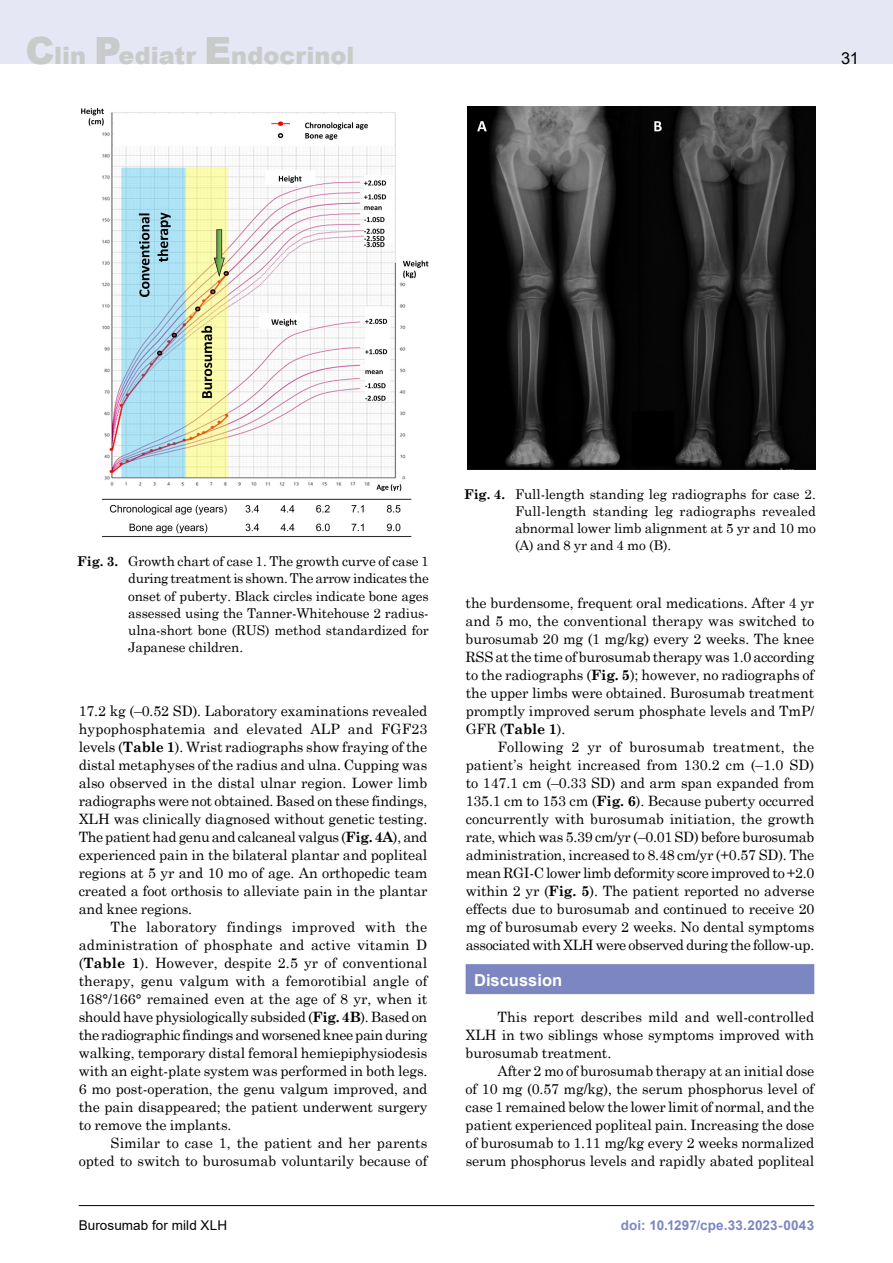
<style>
.page{position:relative;width:893px;height:1263px;background:#fff}
.page>*{position:absolute;margin:0;border:0;box-sizing:border-box;transform-origin:0 0}
.t1{font:900 24px "Arial";color:#c9caca}
.t2{font:700 16.5px "Arial";color:#fff}
.t3{font:16.5px "Arial";color:#000}
.t4{font:14.25px/18px "Century Schoolbook";letter-spacing:-.01em;color:#000;text-align:justify}
.t5{font:13.5px/17.2px "Century Schoolbook";letter-spacing:-.01em;color:#000;text-align:justify}
.t6{font:700 13.5px "Arial";letter-spacing:.015em;color:#7c86c1}
.t7{font:13.5px "Arial";letter-spacing:.005em;color:#000}
.s1{font-size:37.5px}
.s2{font-weight:700}
</style>
<div class="page">
<div style="left:0;top:0;width:893px;height:64px;background:#e6e7f4"></div>
<hr style="left:79px;top:1205px;width:735px;height:1px;background:#000">
<div style="left:466px;top:964px;width:348px;height:30px;background:#7c86c1"></div>
<img style="left:81px;top:107px;width:348px;height:430px">
<img style="left:467px;top:106px;width:349px;height:364px">
<h1 class="t1" style="left:26px;top:38px;width:330px"><span class="s1">C</span>lin <span class="s1">P</span>ediatr <span class="s1">E</span>ndocrinol</h1>
<p class="t3" style="left:841px;top:47px;width:19px">31</p>
<p class="t5" style="left:128px;top:551px;width:302px;text-indent:-51px"><span class="s2">Fig. 3.</span> Growth chart of case 1. The growth curve of case 1 during treatment is shown. The arrow indicates the onset of puberty. Black circles indicate bone ages assessed using the Tanner-Whitehouse 2 radius&shy;ulna-short bone (RUS) method standardized for Japanese children.</p>
<p class="t4" style="left:79px;top:700px;width:350px">17.2 kg (–0.52 SD). Laboratory examinations revealed hypophosphatemia and elevated ALP and FGF23 levels (<span class="s2">Table 1</span>). Wrist radiographs show fraying of the distal metaphyses of the radius and ulna. Cupping was also observed in the distal ulnar region. Lower limb radiographs were not obtained. Based on these findings, XLH was clinically diagnosed without genetic testing.<br>The patient had genu and calcaneal valgus (<span class="s2">Fig. 4A</span>), and experienced pain in the bilateral plantar and popliteal regions at 5 yr and 10 mo of age. An orthopedic team created a foot orthosis to alleviate pain in the plantar and knee regions.</p>
<p class="t4" style="left:79px;top:916px;width:350px;text-indent:32px">The laboratory findings improved with the administration of phosphate and active vitamin D (<span class="s2">Table 1</span>). However, despite 2.5 yr of conventional therapy, genu valgum with a femorotibial angle of 168°/166° remained even at the age of 8 yr, when it should have physiologically subsided (<span class="s2">Fig. 4B</span>). Based on the radiographic findings and worsened knee pain during walking, temporary distal femoral hemiepiphysiodesis with an eight-plate system was performed in both legs.<br>6 mo post-operation, the genu valgum improved, and the pain disappeared; the patient underwent surgery to remove the implants.</p>
<p class="t4" style="left:79px;top:1132px;width:350px;text-align:right">Similar to case 1, the patient and her parents opted to switch to burosumab voluntarily because of</p>
<p class="t7" style="left:79px;top:1216px;width:150px">Burosumab for mild XLH</p>
<p class="t5" style="left:515px;top:484px;width:302px;text-indent:-51px"><span class="s2">Fig. 4.</span> Full-length standing leg radiographs for case 2.<br>Full-length standing leg radiographs revealed abnormal lower limb alignment at 5 yr and 10 mo (A) and 8 yr and 4 mo (B).</p>
<p class="t4" style="left:466px;top:592px;width:350px">the burdensome, frequent oral medications. After 4 yr and 5 mo, the conventional therapy was switched to burosumab 20 mg (1 mg/kg) every 2 weeks. The knee RSS at the time of burosumab therapy was 1.0 according to the radiographs (<span class="s2">Fig. 5</span>); however, no radiographs of the upper limbs were obtained. Burosumab treatment promptly improved serum phosphate levels and TmP/ GFR (<span class="s2">Table 1</span>).</p>
<p class="t4" style="left:466px;top:736px;width:350px;text-indent:32px">Following 2 yr of burosumab treatment, the patient’s height increased from 130.2 cm (–1.0 SD) to 147.1 cm (–0.33 SD) and arm span expanded from 135.1 cm to 153 cm (<span class="s2">Fig. 6</span>). Because puberty occurred concurrently with burosumab initiation, the growth rate, which was 5.39 cm/yr (–0.01 SD) before burosumab administration, increased to 8.48 cm/yr (+0.57 SD). The mean RGI-C lower limb deformity score improved to +2.0 within 2 yr (<span class="s2">Fig. 5</span>). The patient reported no adverse effects due to burosumab and continued to receive 20 mg of burosumab every 2 weeks. No dental symptoms associated with XLH were observed during the follow-up.</p>
<p class="t2" style="left:474px;top:968px;width:90px">Discussion</p>
<p class="t4" style="left:466px;top:1006px;width:350px;text-indent:32px">This report describes mild and well-controlled XLH in two siblings whose symptoms improved with burosumab treatment.</p>
<p class="t4" style="left:466px;top:1060px;width:350px;text-indent:32px">After 2 mo of burosumab therapy at an initial dose of 10 mg (0.57 mg/kg), the serum phosphorus level of case 1 remained below the lower limit of normal, and the patient experienced popliteal pain. Increasing the dose of burosumab to 1.11 mg/kg every 2 weeks normalized serum phosphorus levels and rapidly abated popliteal</p>
<p class="t6" style="left:621px;top:1216px;width:195px">doi: 10.1297/cpe.33.2023-0043</p>
</div>
